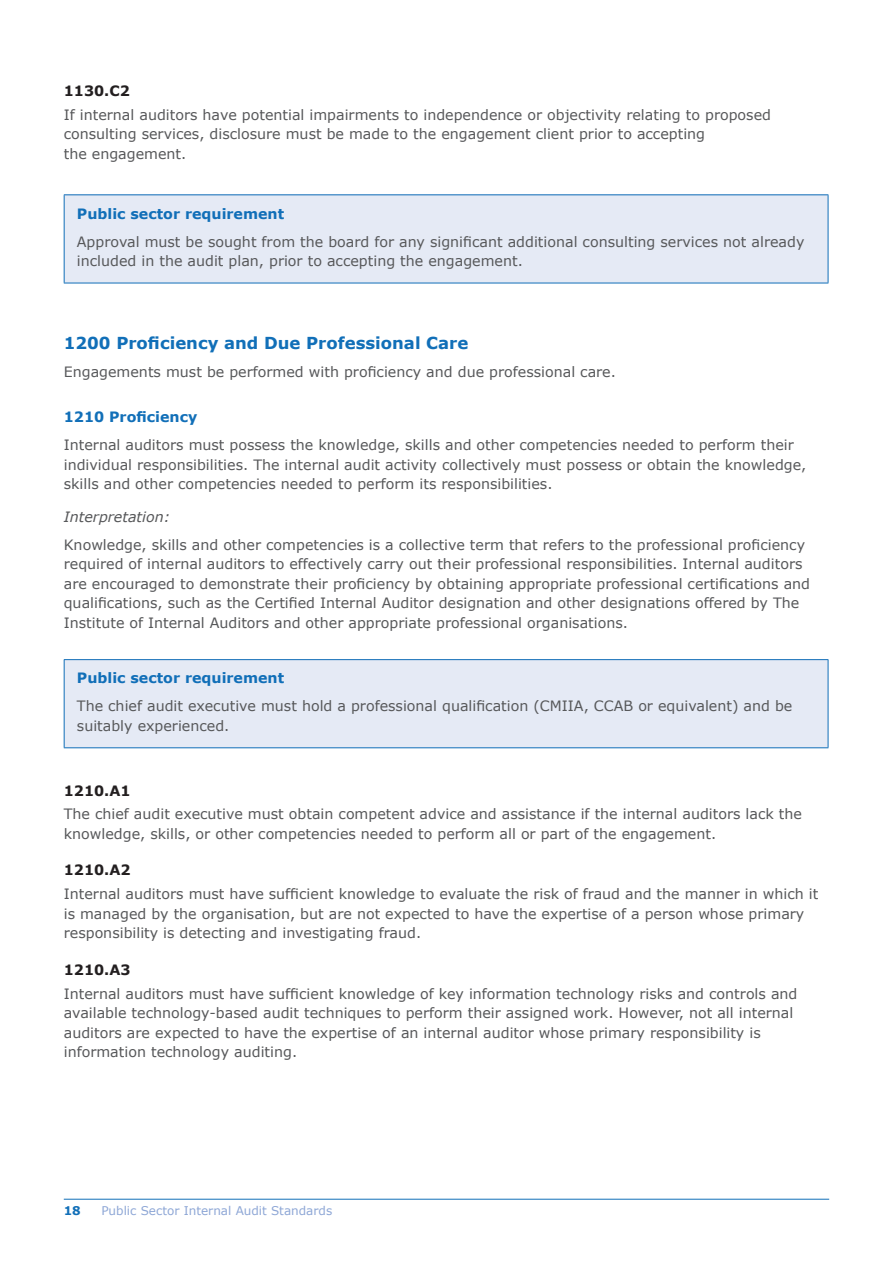
<style>
.page{position:relative;width:893px;height:1263px;background:#fff}
.page>*{position:absolute;margin:0;border:0;box-sizing:border-box;transform-origin:0 0}
.sub_sub_head_Blue_10{font:700 16.5px "Verdana";color:#116fb8}
.t1{font:14.25px/19.5px "Verdana";color:#57585a}
.sub_sub_head_3{font:700 14.25px "Verdana";color:#116fb8}
.sub_sub_head_4_black{font:700 14.25px "Verdana";color:#231f20}
.t2{font:italic 14.25px "Verdana";color:#57585a}
.sub_sub_head_Blue_10-2{font:12px "Verdana";color:#8ea7d6}
.sub_sub_head_Blue_10-3{font:700 12px "Verdana";color:#116fb8}
</style>
<div class="page">
<div style="left:64px;top:195px;width:764px;height:88px;background:#e5eaf5"></div>
<hr style="left:64px;top:194px;width:764px;height:1px;background:#116fb8">
<hr style="left:64px;top:195px;width:1px;height:88px;background:#116fb8">
<hr style="left:828px;top:195px;width:1px;height:88px;background:#116fb8">
<hr style="left:64px;top:283px;width:764px;height:1px;background:#116fb8">
<div style="left:64px;top:660px;width:764px;height:88px;background:#e5eaf5"></div>
<hr style="left:64px;top:659px;width:764px;height:1px;background:#116fb8">
<hr style="left:64px;top:660px;width:1px;height:87px;background:#116fb8">
<hr style="left:828px;top:660px;width:1px;height:87px;background:#116fb8">
<hr style="left:64px;top:747px;width:764px;height:1px;background:#116fb8">
<hr style="left:64px;top:1199px;width:765px;height:1px;background:#116fb8">
<p class="sub_sub_head_4_black" style="left:64px;top:81px;width:68px">1130.C2</p>
<p class="t1" style="left:64px;top:105px;width:709px">If internal auditors have potential impairments to independence or objectivity relating to proposed consulting services, disclosure must be made to the engagement client prior to accepting<br>the engagement.</p>
<p class="sub_sub_head_3" style="left:77px;top:204px;width:209px">Public sector requirement</p>
<p class="t1" style="left:77px;top:232px;width:729px">Approval must be sought from the board for any significant additional consulting services not already included in the audit plan, prior to accepting the engagement.</p>
<p class="sub_sub_head_Blue_10" style="left:64px;top:333px;width:406px">1200 Proficiency and Due Professional Care</p>
<p class="t1" style="left:64px;top:363px;width:554px">Engagements must be performed with proficiency and due professional care.</p>
<p class="sub_sub_head_3" style="left:64px;top:408px;width:135px">1210 Proficiency</p>
<p class="t1" style="left:64px;top:436px;width:744px">Internal auditors must possess the knowledge, skills and other competencies needed to perform their individual responsibilities. The internal audit activity collectively must possess or obtain the knowledge, skills and other competencies needed to perform its responsibilities.</p>
<p class="t2" style="left:64px;top:507px;width:108px">Interpretation:</p>
<p class="t1" style="left:64px;top:535px;width:748px">Knowledge, skills and other competencies is a collective term that refers to the professional proficiency required of internal auditors to effectively carry out their professional responsibilities. Internal auditors are encouraged to demonstrate their proficiency by obtaining appropriate professional certifications and qualifications, such as the Certified Internal Auditor designation and other designations offered by The Institute of Internal Auditors and other appropriate professional organisations.</p>
<p class="sub_sub_head_3" style="left:77px;top:669px;width:209px">Public sector requirement</p>
<p class="t1" style="left:77px;top:696px;width:717px">The chief audit executive must hold a professional qualification (CMIIA, CCAB or equivalent) and be suitably experienced.</p>
<p class="sub_sub_head_4_black" style="left:64px;top:781px;width:68px">1210.A1</p>
<p class="t1" style="left:64px;top:805px;width:740px">The chief audit executive must obtain competent advice and assistance if the internal auditors lack the knowledge, skills, or other competencies needed to perform all or part of the engagement.</p>
<p class="sub_sub_head_4_black" style="left:64px;top:861px;width:68px">1210.A2</p>
<p class="t1" style="left:64px;top:884px;width:756px">Internal auditors must have sufficient knowledge to evaluate the risk of fraud and the manner in which it is managed by the organisation, but are not expected to have the expertise of a person whose primary responsibility is detecting and investigating fraud.</p>
<p class="sub_sub_head_4_black" style="left:64px;top:960px;width:68px">1210.A3</p>
<p class="t1" style="left:64px;top:984px;width:735px">Internal auditors must have sufficient knowledge of key information technology risks and controls and available technology-based audit techniques to perform their assigned work. However, not all internal auditors are expected to have the expertise of an internal auditor whose primary responsibility is information technology auditing.</p>
<p class="sub_sub_head_Blue_10-3" style="left:64px;top:1203px;width:19px">18</p>
<p class="sub_sub_head_Blue_10-2" style="left:101px;top:1203px;width:233px">Public Sector Internal Audit Standards</p>
</div>
